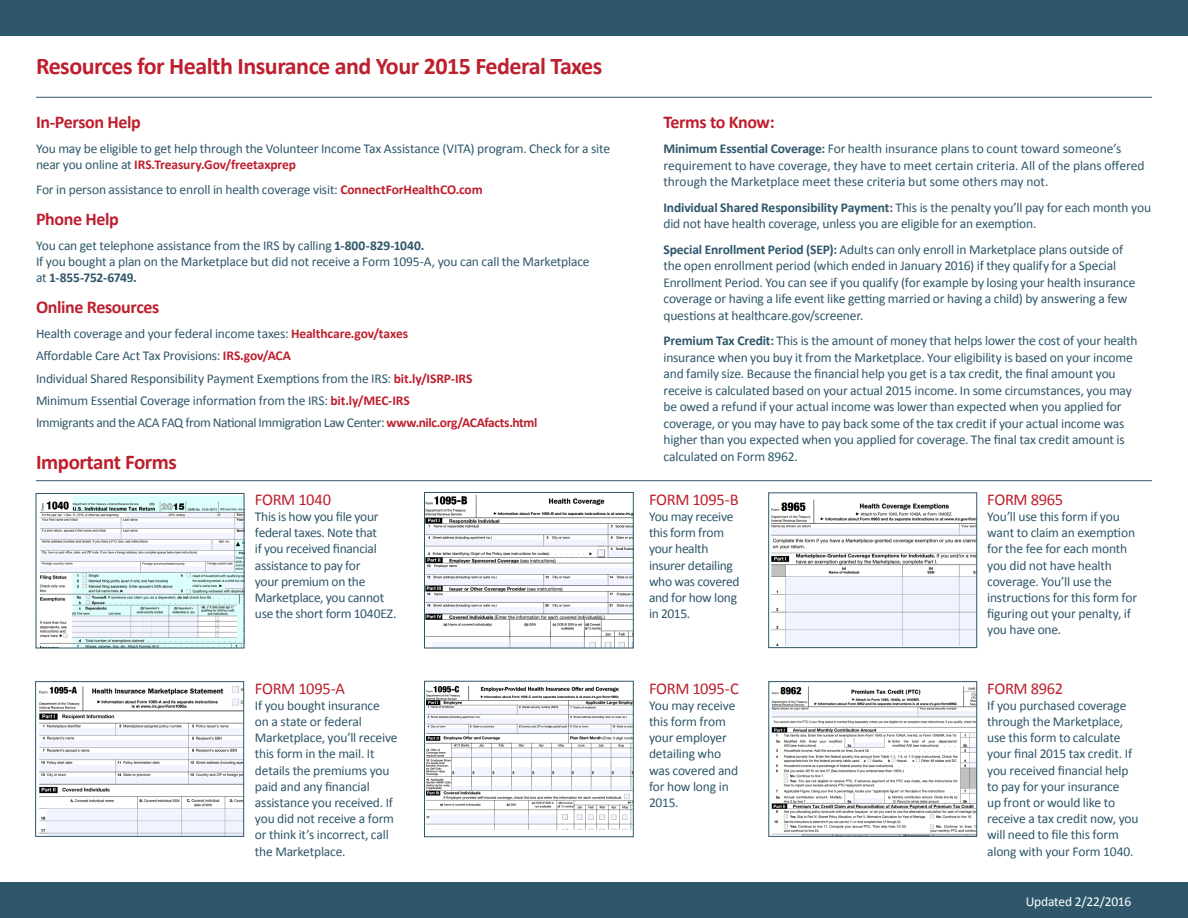
<style>
.page{position:relative;width:1188px;height:918px;background:#fff}
.page>*{position:absolute;margin:0;border:0;box-sizing:border-box;transform-origin:0 0}
.t1{font:700 24px "Calibri";letter-spacing:-.02em;color:#be1f2e}
.t2{font:700 21px "Calibri";letter-spacing:-.02em;color:#be1f2e}
.t3{font:700 18px "Calibri";letter-spacing:-.02em;color:#be1f2e}
.t4{font:16.5px "Calibri";letter-spacing:-.02em;color:#be1f2e}
.t5{font:13.5px/16.2px "Calibri";letter-spacing:-.015em;color:#2f576b}
.t6{font:13.5px "Calibri";letter-spacing:-.035em;color:#2f576b}
.t7{font:13.5px "Calibri";letter-spacing:-.015em;color:#fff}
.s1{font-weight:700;color:#be1f2e}
.s2{font-weight:700}
</style>
<div class="page">
<div style="left:0;top:882px;width:1188px;height:36px;background:#2f576b"></div>
<div style="left:0;top:0;width:1188px;height:36px;background:#2f576b"></div>
<hr style="left:36px;top:97px;width:1116px;height:1px;background:#2f576b">
<hr style="left:36px;top:480px;width:1116px;height:1px;background:#2f576b">
<img style="left:39px;top:686px;width:203px;height:149px">
<div style="left:35px;top:681px;width:209px;height:156px;border:1px solid #2f576b"></div>
<img style="left:771px;top:686px;width:204px;height:149px">
<div style="left:768px;top:681px;width:209px;height:156px;border:1px solid #2f576b"></div>
<img style="left:771px;top:499px;width:204px;height:146px">
<div style="left:768px;top:492px;width:209px;height:156px;border:1px solid #2f576b"></div>
<img style="left:426px;top:495px;width:206px;height:151px">
<div style="left:424px;top:492px;width:210px;height:156px;border:1px solid #2f576b"></div>
<img style="left:426px;top:685px;width:206px;height:144px">
<div style="left:424px;top:681px;width:210px;height:156px;border:1px solid #2f576b"></div>
<img style="left:39px;top:496px;width:203px;height:150px">
<div style="left:36px;top:493px;width:208px;height:155px;border:1px solid #2f576b"></div>
<p class="t1" style="left:36px;top:50px;width:568px">Resources for Health Insurance and Your 2015 Federal Taxes</p>
<p class="t3" style="left:36px;top:110px;width:106px">In-Person Help</p>
<p class="t5" style="left:36px;top:140px;width:576px">You may be eligible to get help through the Volunteer Income Tax Assistance (VITA) program. Check for a site near you online at <span class="s1">IRS.Treasury.Gov/freetaxprep</span></p>
<p class="t5" style="left:36px;top:182px;width:448px">For in person assistance to enroll in health coverage visit: <span class="s1">ConnectForHealthCO.com</span></p>
<p class="t3" style="left:36px;top:207px;width:84px">Phone Help</p>
<p class="t5" style="left:36px;top:237px;width:390px">You can get telephone assistance from the IRS by calling <span class="s2">1-800-829-1040.</span></p>
<p class="t5" style="left:36px;top:254px;width:555px">If you bought a plan on the Marketplace but did not receive a Form 1095-A, you can call the Marketplace at <span class="s2">1-855-752-6749.</span></p>
<p class="t3" style="left:36px;top:295px;width:125px">Online Resources</p>
<p class="t5" style="left:36px;top:326px;width:374px">Health coverage and your federal income taxes: <span class="s1">Healthcare.gov/taxes</span></p>
<p class="t5" style="left:36px;top:348px;width:257px">Affordable Care Act Tax Provisions: <span class="s1">IRS.gov/ACA</span></p>
<p class="t5" style="left:36px;top:370px;width:438px">Individual Shared Responsibility Payment Exemptions from the IRS: <span class="s1">bit.ly/ISRP-IRS</span></p>
<p class="t5" style="left:36px;top:392px;width:375px">Minimum Essential Coverage information from the IRS: <span class="s1">bit.ly/MEC-IRS</span></p>
<p class="t6" style="left:36px;top:414px;width:503px">Immigrants and the ACA FAQ from National Immigration Law Center: <span class="s1">www.nilc.org/ACAfacts.html</span></p>
<p class="t2" style="left:36px;top:448px;width:142px">Important Forms</p>
<p class="t4" style="left:255px;top:489px;width:78px">FORM 1040</p>
<p class="t5" style="left:255px;top:509px;width:143px">This is how you file your federal taxes. Note that<br>if you received financial assistance to pay for<br>your premium on the<br>Marketplace, you cannot use the short form 1040EZ.</p>
<p class="t4" style="left:255px;top:678px;width:92px">FORM 1095-A</p>
<p class="t5" style="left:255px;top:697px;width:144px">If you bought insurance<br>on a state or federal<br>Marketplace, you’ll receive this form in the mail. It details the premiums you paid and any financial assistance you received. If you did not receive a form or think it’s incorrect, call the Marketplace.</p>
<p class="t3" style="left:663px;top:110px;width:113px">Terms to Know:</p>
<p class="t5" style="left:663px;top:140px;width:483px"><span class="s2">Minimum Essential Coverage:</span> For health insurance plans to count toward someone’s requirement to have coverage, they have to meet certain criteria. All of the plans offered through the Marketplace meet these criteria but some others may not.</p>
<p class="t5" style="left:663px;top:199px;width:489px"><span class="s2">Individual Shared Responsibility Payment:</span> This is the penalty you’ll pay for each month you did not have health coverage, unless you are eligible for an exemption.</p>
<p class="t5" style="left:663px;top:241px;width:473px"><span class="s2">Special Enrollment Period (SEP):</span> Adults can only enroll in Marketplace plans outside of the open enrollment period (which ended in January 2016) if they qualify for a Special Enrollment Period. You can see if you qualify (for example by losing your health insurance coverage or having a life event like getting married or having a child) by answering a few questions at healthcare.gov/screener.</p>
<p class="t5" style="left:663px;top:332px;width:476px"><span class="s2">Premium Tax Credit:</span> This is the amount of money that helps lower the cost of your health insurance when you buy it from the Marketplace. Your eligibility is based on your income and family size. Because the financial help you get is a tax credit, the final amount you receive is calculated based on your actual 2015 income. In some circumstances, you may be owed a refund if your actual income was lower than expected when you applied for coverage, or you may have to pay back some of the tax credit if your actual income was higher than you expected when you applied for coverage. The final tax credit amount is calculated on Form 8962.</p>
<p class="t4" style="left:649px;top:489px;width:91px">FORM 1095-B</p>
<p class="t5" style="left:649px;top:509px;width:92px">You may receive this form from your health insurer detailing who was covered and for how long in 2015.</p>
<p class="t4" style="left:649px;top:678px;width:91px">FORM 1095-C</p>
<p class="t5" style="left:649px;top:697px;width:91px">You may receive this form from your employer detailing who was covered and for how long in<br>2015.</p>
<p class="t4" style="left:987px;top:489px;width:78px">FORM 8965</p>
<p class="t5" style="left:987px;top:509px;width:152px">You’ll use this form if you want to claim an exemption for the fee for each month you did not have health coverage. You’ll use the instructions for this form for figuring out your penalty, if you have one.</p>
<p class="t4" style="left:987px;top:678px;width:77px">FORM 8962</p>
<p class="t5" style="left:987px;top:697px;width:153px">If you purchased coverage through the Marketplace, use this form to calculate your final 2015 tax credit. If you received financial help to pay for your insurance<br>up front or would like to receive a tax credit now, you will need to file this form along with your Form 1040.</p>
<p class="t7" style="left:1026px;top:893px;width:107px">Updated 2/22/2016</p>
</div>
